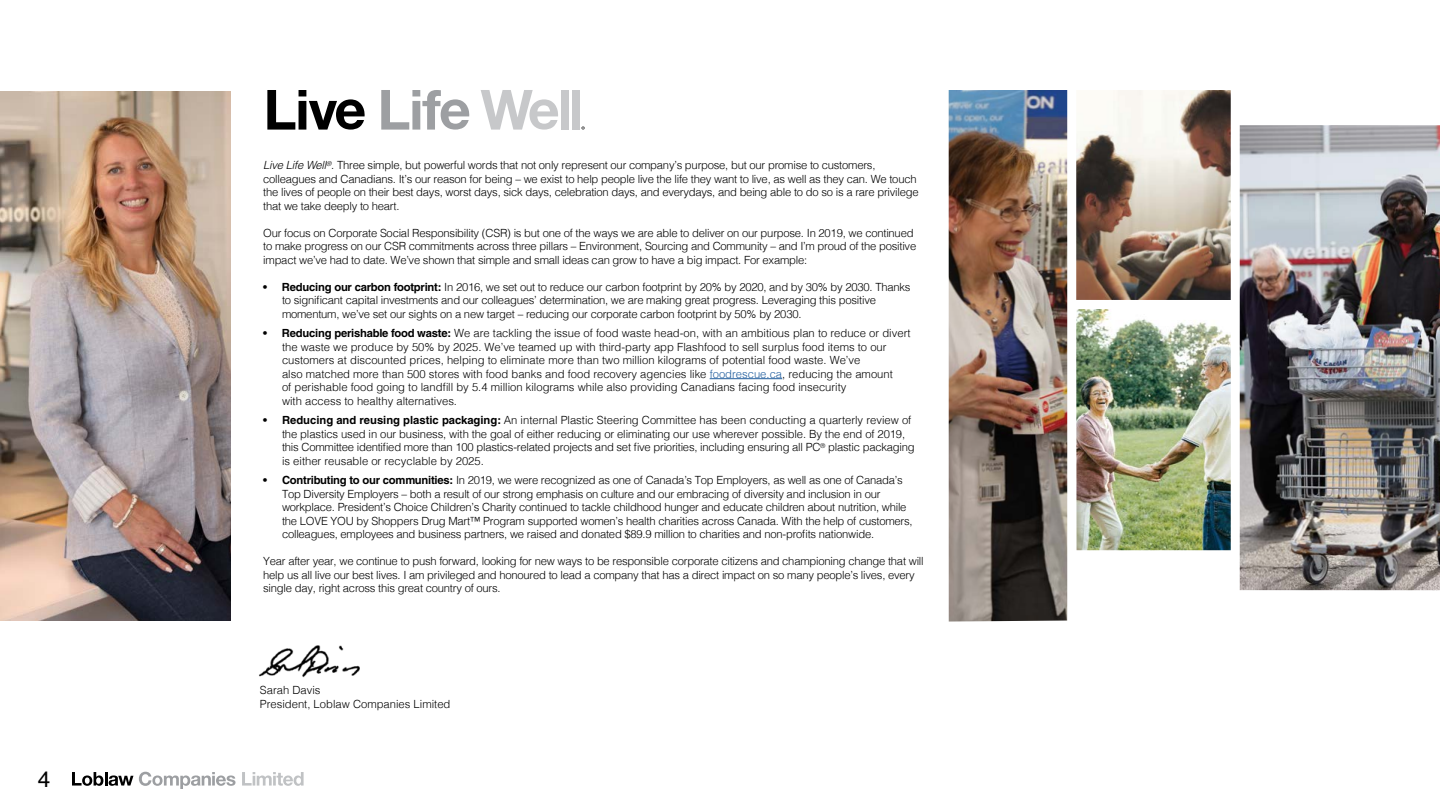
<style>
.page{position:relative;width:1440px;height:810px;background:#fff}
.page>*{position:absolute;margin:0;border:0;box-sizing:border-box;transform-origin:0 0}
.t1{font:22.5px "Helvetica";color:#000}
.t2{font:300 11.25px/13.5px "Helvetica";letter-spacing:-.02em;color:#000}
.t3{font:300 11.25px/13.5px "Helvetica";color:#000}
.s1{font-style:italic}
.s2{font-weight:700}
.s3{color:#215e9e}
</style>
<div class="page">
<svg style="left:72px;top:772px;width:61px;height:14px"></svg>
<svg style="left:139px;top:772px;width:97px;height:17px"></svg>
<svg style="left:242px;top:772px;width:62px;height:14px"></svg>
<img style="left:0;top:92px;width:231px;height:529px">
<svg style="left:267px;top:90px;width:98px;height:40px"></svg>
<svg style="left:381px;top:90px;width:88px;height:40px"></svg>
<svg style="left:481px;top:90px;width:77px;height:40px"></svg>
<div style="left:561px;top:90px;width:8px;height:40px;background:#c7c8ca"></div>
<div style="left:572px;top:90px;width:8px;height:40px;background:#c7c8ca"></div>
<svg style="left:581px;top:126px;width:4px;height:4px"></svg>
<hr style="left:710px;top:378px;width:72px;height:1px;background:#215e9e">
<img style="left:259px;top:645px;width:101px;height:33px">
<img style="left:949px;top:90px;width:118px;height:532px">
<img style="left:1076px;top:90px;width:155px;height:210px">
<img style="left:1076px;top:309px;width:155px;height:241px">
<img style="left:1240px;top:125px;width:200px;height:465px">
<h1 class="t1" style="left:38px;top:762px;width:14px">4</h1>
<p class="t2" style="left:263px;top:158px;width:657px"><span class="s1">Live Life Well</span><sup>®</sup>. Three simple, but powerful words that not only represent our company’s purpose, but our promise to customers, colleagues and Canadians. It’s our reason for being – we exist to help people live the life they want to live, as well as they can. We touch the lives of people on their best days, worst days, sick days, celebration days, and everydays, and being able to do so is a rare privilege that we take deeply to heart.</p>
<p class="t2" style="left:263px;top:225px;width:655px">Our focus on Corporate Social Responsibility (CSR) is but one of the ways we are able to deliver on our purpose. In 2019, we continued to make progress on our CSR commitments across three pillars – Environment, Sourcing and Community – and I’m proud of the positive impact we’ve had to date. We’ve shown that simple and small ideas can grow to have a big impact. For example:</p>
<p class="t2" style="left:282px;top:279px;width:630px;text-indent:-19px"><span class="s2">• Reducing our carbon footprint:</span> In 2016, we set out to reduce our carbon footprint by 20% by 2020, and by 30% by 2030. Thanks to significant capital investments and our colleagues’ determination, we are making great progress. Leveraging this positive momentum, we’ve set our sights on a new target – reducing our corporate carbon footprint by 50% by 2030.</p>
<p class="t3" style="left:282px;top:326px;width:630px;text-indent:-19px"><span class="s2">• Reducing perishable food waste:</span> We are tackling the issue of food waste head-on, with an ambitious plan to reduce or divert the waste we produce by 50% by 2025. We’ve teamed up with third-party app Flashfood to sell surplus food items to our customers at discounted prices, helping to eliminate more than two million kilograms of potential food waste. We’ve<br>also matched more than 500 stores with food banks and food recovery agencies like <span class="s3">foodrescue.ca</span>, reducing the amount<br>of perishable food going to landfill by 5.4 million kilograms while also providing Canadians facing food insecurity<br>with access to healthy alternatives.</p>
<p class="t2" style="left:282px;top:413px;width:634px;text-indent:-19px"><span class="s2">• Reducing and reusing plastic packaging:</span> An internal Plastic Steering Committee has been conducting a quarterly review of the plastics used in our business, with the goal of either reducing or eliminating our use wherever possible. By the end of 2019, this Committee identified more than 100 plastics-related projects and set five priorities, including ensuring all PC<sup>®</sup> plastic packaging is either reusable or recyclable by 2025.</p>
<p class="t2" style="left:282px;top:473px;width:632px;text-indent:-19px"><span class="s2">• Contributing to our communities:</span> In 2019, we were recognized as one of Canada’s Top Employers, as well as one of Canada’s Top Diversity Employers – both a result of our strong emphasis on culture and our embracing of diversity and inclusion in our workplace. President’s Choice Children’s Charity continued to tackle childhood hunger and educate children about nutrition, while the LOVE YOU by Shoppers Drug Mart™ Program supported women’s health charities across Canada. With the help of customers, colleagues, employees and business partners, we raised and donated $89.9 million to charities and non-profits nationwide.</p>
<p class="t2" style="left:263px;top:554px;width:662px">Year after year, we continue to push forward, looking for new ways to be responsible corporate citizens and championing change that will help us all live our best lives. I am privileged and honoured to lead a company that has a direct impact on so many people’s lives, every single day, right across this great country of ours.</p>
<p class="t3" style="left:260px;top:683px;width:62px">Sarah Davis</p>
<p class="t3" style="left:260px;top:696px;width:192px">President, Loblaw Companies Limited</p>
</div>
